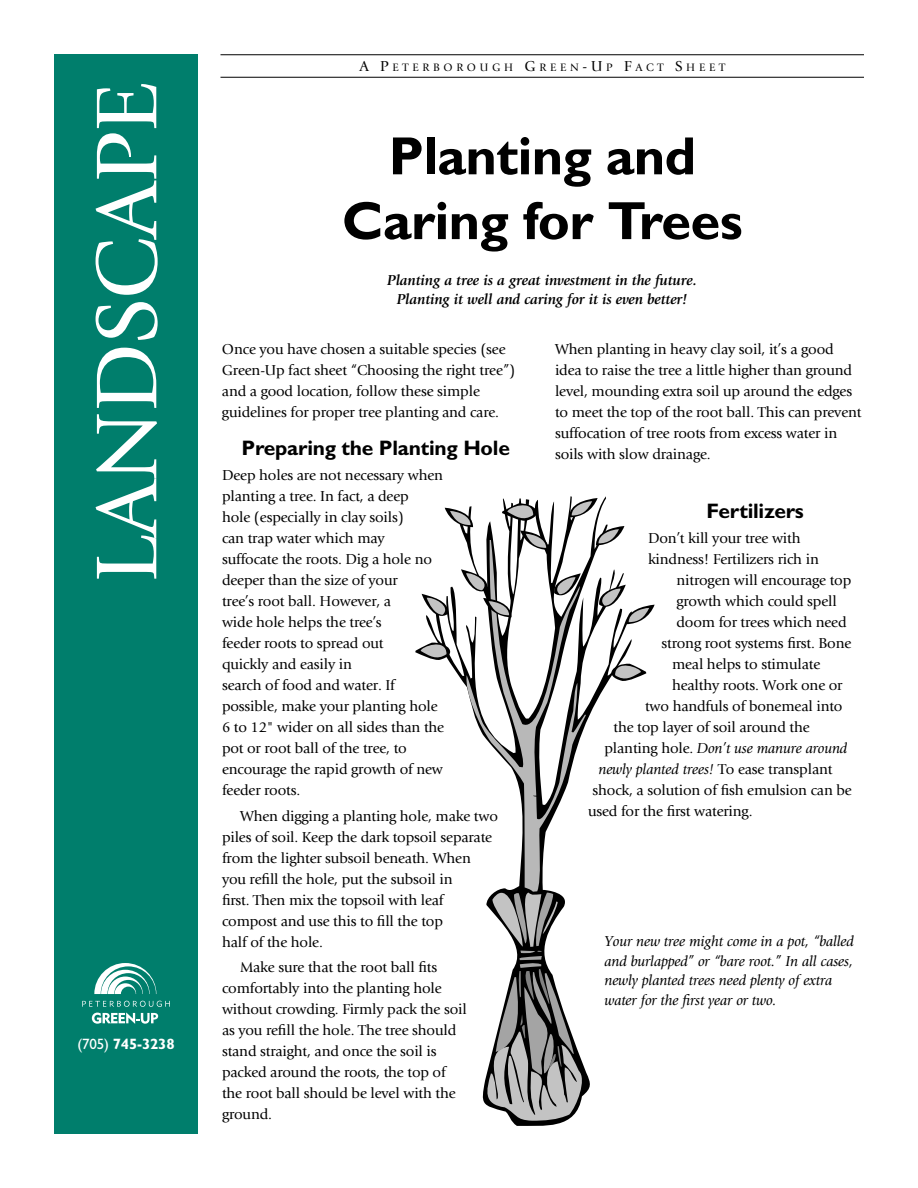
<style>
.page{position:relative;width:918px;height:1188px;background:#fff}
.page>*{position:absolute;margin:0;border:0;box-sizing:border-box;transform-origin:0 0}
.t1{font:90px "Giovanni";letter-spacing:-.01em;color:#fff}
.t2{font:700 54px/64.8px "Gill Sans";letter-spacing:-.01em;color:#000;text-align:center}
.t3{font:700 21px "Gill Sans";letter-spacing:-.01em;color:#000}
.t4{font:15px/21px "Giovanni";letter-spacing:-.01em;color:#000}
.t5{font:italic 15px/19.5px "Giovanni";letter-spacing:-.01em;color:#000}
.t6{font:italic 700 15px/19.5px "Giovanni";letter-spacing:-.01em;color:#000;text-align:center}
.t7{font:700 15px "Gill Sans";letter-spacing:-.01em;color:#fff}
.t8{font:11.25px "Giovanni";letter-spacing:.335em;color:#000}
.s1{font-weight:400}
.s2{font-size:15px}
.s3{font-style:normal}
</style>
<div class="page">
<div style="left:54px;top:54px;width:144px;height:1080px;background:#007e6c"></div>
<hr style="left:220px;top:54px;width:644px;height:1px;background:#000">
<hr style="left:220px;top:77px;width:644px;height:1px;background:#000">
<svg style="left:94px;top:963px;width:62px;height:31px"></svg>
<svg style="left:82px;top:1001px;width:88px;height:6px"></svg>
<svg style="left:92px;top:1013px;width:66px;height:11px"></svg>
<svg style="left:415px;top:498px;width:240px;height:623px"></svg>
<div style="left:603px;top:934px;width:261px;height:109px;background:#fff"></div>
<h1 class="t1" style="left:91px;top:583px;width:502px;rotate:-90deg">LANDSCAPE</h1>
<p class="t7" style="left:77px;top:1039px;width:99px"><span class="s1">(705)</span> 745-3238</p>
<p class="t8" style="left:359px;top:63px;width:367px"><span class="s2">A P</span>ETERBOROUGH <span class="s2">G</span>REEN<span class="s2">-U</span>P <span class="s2">F</span>ACT <span class="s2">S</span>HEET</p>
<h2 class="t2" style="left:342px;top:130px;width:402px">Planting and<br>Caring for Trees</h2>
<p class="t6" style="left:387px;top:272px;width:311px">Planting a tree is a great investment in the future.<br>Planting it well and caring for it is even better!</p>
<p class="t4" style="left:222px;top:340px;width:295px">Once you have chosen a suitable species (see Green-Up fact sheet “Choosing the right tree”) and a good location, follow these simple guidelines for proper tree planting and care.</p>
<h3 class="t3" style="left:242px;top:440px;width:270px">Preparing the Planting Hole</h3>
<p class="t4" style="left:222px;top:466px;width:224px">Deep holes are not necessary when planting a tree. In fact, a deep<br>hole (especially in clay soils)<br>can trap water which may suffocate the roots. Dig a hole no deeper than the size of your<br>tree’s root ball. However, a<br>wide hole helps the tree’s<br>feeder roots to spread out<br>quickly and easily in<br>search of food and water. If possible, make your planting hole<br>6 to 12" wider on all sides than the pot or root ball of the tree, to encourage the rapid growth of new feeder roots.</p>
<p class="t4" style="left:222px;top:807px;width:278px;text-indent:18px">When digging a planting hole, make two piles of soil. Keep the dark topsoil separate from the lighter subsoil beneath. When you refill the hole, put the subsoil in<br>first. Then mix the topsoil with leaf compost and use this to fill the top<br>half of the hole.</p>
<p class="t4" style="left:222px;top:958px;width:246px;text-indent:18px">Make sure that the root ball fits comfortably into the planting hole without crowding. Firmly pack the soil as you refill the hole. The tree should stand straight, and once the soil is packed around the roots, the top of the root ball should be level with the ground.</p>
<p class="t4" style="left:555px;top:340px;width:308px">When planting in heavy clay soil, it’s a good idea to raise the tree a little higher than ground level, mounding extra soil up around the edges to meet the top of the root ball. This can prevent suffocation of tree roots from excess water in soils with slow drainage.</p>
<h3 class="t3" style="left:707px;top:503px;width:99px">Fertilizers</h3>
<p class="t4" style="left:648px;top:529px;width:154px">Don’t kill your tree with</p>
<p class="t4" style="left:648px;top:550px;width:172px">kindness! Fertilizers rich in</p>
<p class="t4" style="left:676px;top:571px;width:176px">nitrogen will encourage top</p>
<p class="t4" style="left:676px;top:592px;width:162px">growth which could spell</p>
<p class="t4" style="left:676px;top:613px;width:172px">doom for trees which need</p>
<p class="t4" style="left:662px;top:634px;width:191px">strong root systems first. Bone</p>
<p class="t4" style="left:672px;top:655px;width:150px">meal helps to stimulate</p>
<p class="t4" style="left:672px;top:676px;width:172px">healthy roots. Work one or</p>
<p class="t4" style="left:645px;top:697px;width:199px">two handfuls of bonemeal into</p>
<p class="t4" style="left:614px;top:718px;width:198px">the top layer of soil around the</p>
<p class="t5" style="left:604px;top:740px;width:244px"><span class="s3">planting hole.</span> Don’t use manure around</p>
<p class="t5" style="left:598px;top:761px;width:236px">newly planted trees! <span class="s3">To ease transplant</span></p>
<p class="t4" style="left:592px;top:781px;width:261px">shock, a solution of fish emulsion can be</p>
<p class="t4" style="left:588px;top:802px;width:166px">used for the first watering.</p>
<p class="t5" style="left:604px;top:933px;width:251px">Your new tree might come in a pot, “balled and burlapped” or “bare root.” In all cases, newly planted trees need plenty of extra water for the first year or two.</p>
</div>
